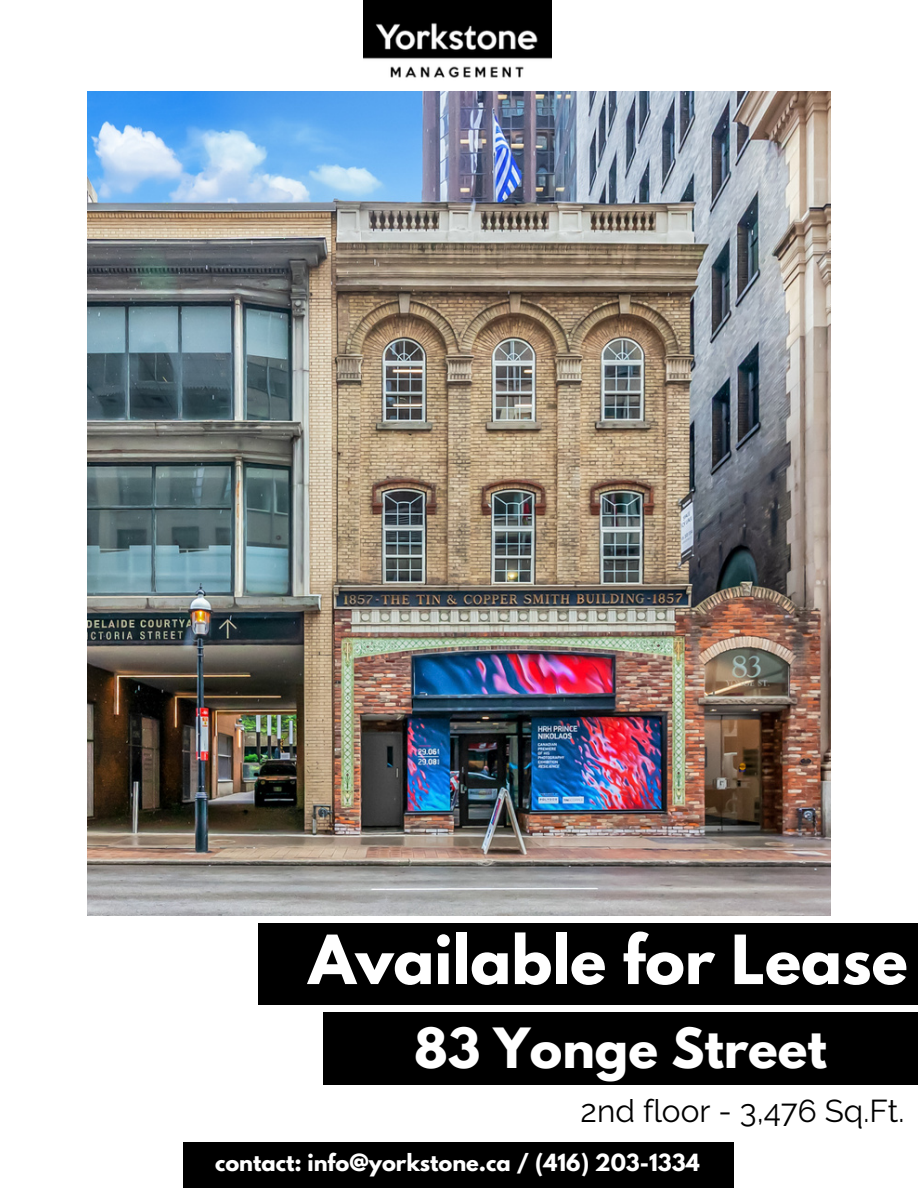
<style>
.page{position:relative;width:918px;height:1188px;background:#fff}
.page>*{position:absolute;margin:0;border:0;box-sizing:border-box;transform-origin:0 0}
.t1{font:700 60px "League Spartan";color:#fff}
.t2{font:700 49.05px "League Spartan";color:#fff}
.t3{font:31.5px "Raleway";color:#000}
.t4{font:700 21px "League Spartan";color:#fff}
</style>
<div class="page">
<img style="left:363px;top:0;width:188px;height:92px">
<div style="left:259px;top:923px;width:659px;height:82px;background:#000"></div>
<div style="left:323px;top:1013px;width:595px;height:72px;background:#000"></div>
<div style="left:184px;top:1142px;width:550px;height:46px;background:#000"></div>
<img style="left:88px;top:92px;width:742px;height:823px">
<p class="t1" style="left:309px;top:930px;width:601px">Available for Lease</p>
<h1 class="t2" style="left:414px;top:1024px;width:414px">83 Yonge Street</h1>
<h3 class="t3" style="left:581px;top:1092px;width:325px">2nd floor - 3,476 Sq.Ft.</h3>
<p class="t4" style="left:215px;top:1152px;width:486px">contact: info@yorkstone.ca / (416) 203-1334</p>
</div>
